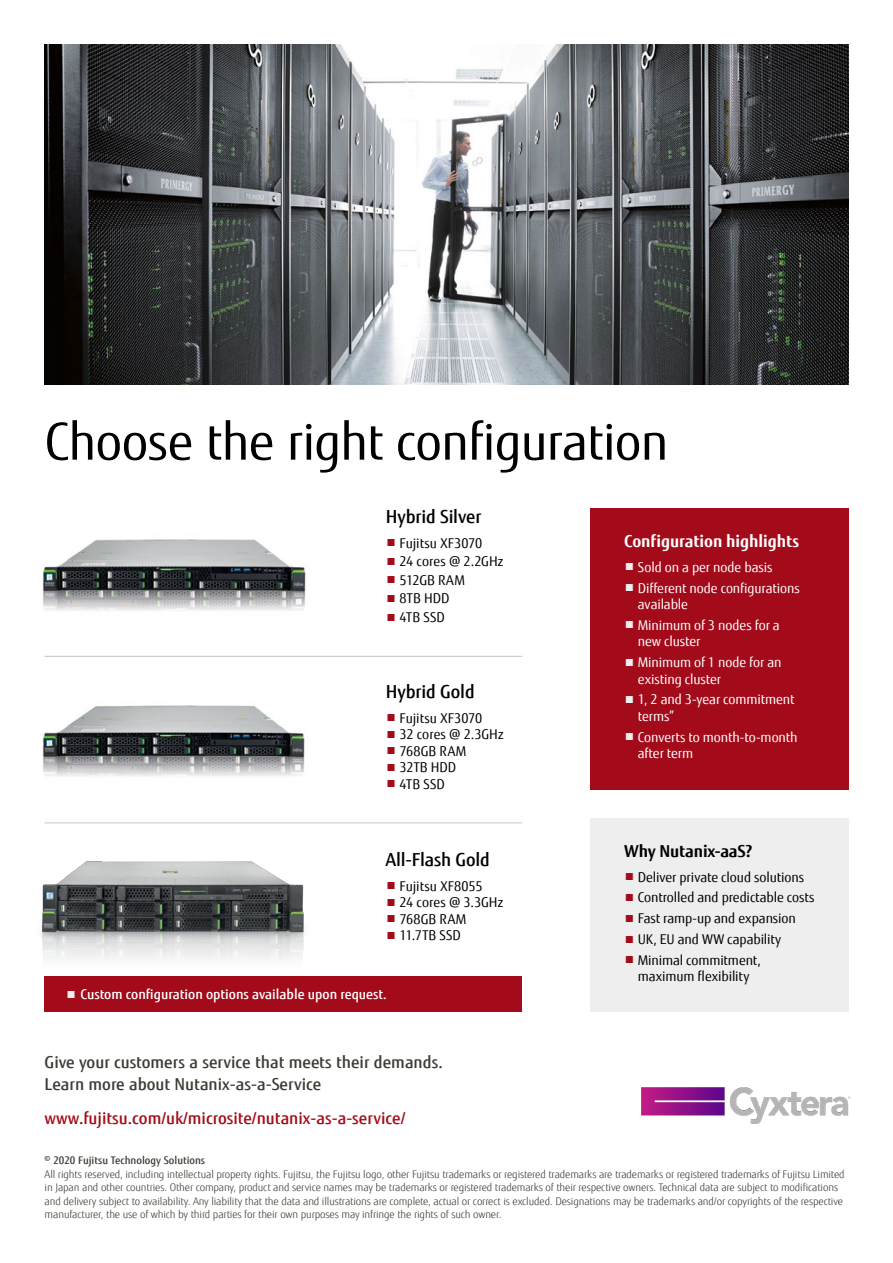
<style>
.page{position:relative;width:893px;height:1263px;background:#fff}
.page>*{position:absolute;margin:0;border:0;box-sizing:border-box;transform-origin:0 0}
.t1{font:51px "Fujitsu Sans";letter-spacing:-.015em;color:#000}
.t2{font:500 18px "Fujitsu Sans";letter-spacing:-.005em;color:#000}
.t3{font:500 16.5px/22.5px "Fujitsu Sans";color:#3c3c35}
.t4{font:500 16.5px "Fujitsu Sans";color:#a30b1a}
.t5{font:700 16.5px "Fujitsu Sans";letter-spacing:-.005em;color:#fff}
.t6{font:700 16.5px "Fujitsu Sans";letter-spacing:-.015em;color:#000}
.t7{font:13.5px/16.5px "Fujitsu Sans";letter-spacing:-.005em;color:#000;text-align:center}
.t8{font:13.5px/16.5px "Fujitsu Sans";letter-spacing:-.005em;color:#fff}
.t9{font:500 13.5px "Fujitsu Sans";color:#fff}
.t10{font:13.5px "Fujitsu Sans";letter-spacing:.015em;color:#000}
.t11{font:300 10.5px/13.5px "Fujitsu Sans";letter-spacing:-.01em;color:#3c3c35}
.t12{font:500 10.5px "Fujitsu Sans";color:#3c3c35}
.s1{color:#a30b1a}
.s2{color:#eee}
.s3{font-weight:400;color:#eee}
</style>
<div class="page">
<div style="left:590px;top:508px;width:258px;height:282px;background:#a30b1a"></div>
<div style="left:590px;top:818px;width:258px;height:193px;background:#eee"></div>
<img style="left:45px;top:45px;width:803px;height:340px">
<img style="left:42px;top:861px;width:262px;height:99px">
<img style="left:42px;top:539px;width:264px;height:72px">
<img style="left:42px;top:705px;width:265px;height:71px">
<hr style="left:45px;top:656px;width:477px;height:1px;background:#c6c6c0">
<hr style="left:45px;top:822px;width:477px;height:1px;background:#c6c6c0">
<img style="left:642px;top:1088px;width:209px;height:35px">
<div style="left:45px;top:976px;width:477px;height:35px;background:#a30b1a"></div>
<h1 class="t1" style="left:45px;top:411px;width:625px">Choose the right configuration</h1>
<h2 class="t2" style="left:386px;top:505px;width:97px">Hybrid Silver</h2>
<p class="t7" style="left:386px;top:535px;width:98px"><span class="s1">■</span> Fujitsu XF3070</p>
<p class="t7" style="left:386px;top:553px;width:119px"><span class="s1">■</span> 24 cores @ 2.2GHz</p>
<p class="t7" style="left:386px;top:572px;width:81px"><span class="s1">■</span> 512GB RAM</p>
<p class="t7" style="left:386px;top:591px;width:65px"><span class="s1">■</span> 8TB HDD</p>
<p class="t7" style="left:386px;top:609px;width:60px"><span class="s1">■</span> 4TB SSD</p>
<h3 class="t5" style="left:624px;top:531px;width:177px">Configuration highlights</h3>
<p class="t8" style="left:624px;top:559px;width:150px"><span class="s2">■</span> Sold on a per node basis</p>
<p class="t8" style="left:638px;top:580px;width:164px;text-indent:-14px"><span class="s2">■</span> Different node configurations available</p>
<p class="t8" style="left:638px;top:617px;width:143px;text-indent:-14px"><span class="s2">■</span> Minimum of 3 nodes for a new cluster</p>
<p class="t8" style="left:638px;top:654px;width:145px;text-indent:-14px"><span class="s2">■</span> Minimum of 1 node for an existing cluster</p>
<p class="t8" style="left:638px;top:691px;width:158px;text-indent:-14px"><span class="s2">■</span> 1, 2 and 3-year commitment terms”</p>
<p class="t8" style="left:638px;top:729px;width:161px;text-indent:-14px"><span class="s2">■</span> Converts to month-to-month after term</p>
<h2 class="t2" style="left:386px;top:680px;width:90px">Hybrid Gold</h2>
<p class="t7" style="left:386px;top:710px;width:98px"><span class="s1">■</span> Fujitsu XF3070</p>
<p class="t7" style="left:386px;top:727px;width:119px"><span class="s1">■</span> 32 cores @ 2.3GHz</p>
<p class="t10" style="left:386px;top:743px;width:82px"><span class="s1">■</span> 768GB RAM</p>
<p class="t7" style="left:386px;top:760px;width:72px"><span class="s1">■</span> 32TB HDD</p>
<p class="t7" style="left:386px;top:776px;width:60px"><span class="s1">■</span> 4TB SSD</p>
<h2 class="t2" style="left:386px;top:848px;width:106px">All-Flash Gold</h2>
<p class="t7" style="left:386px;top:878px;width:98px"><span class="s1">■</span> Fujitsu XF8055</p>
<p class="t7" style="left:386px;top:894px;width:119px"><span class="s1">■</span> 24 cores @ 3.3GHz</p>
<p class="t10" style="left:386px;top:911px;width:82px"><span class="s1">■</span> 768GB RAM</p>
<p class="t7" style="left:386px;top:927px;width:77px"><span class="s1">■</span> 11.7TB SSD</p>
<p class="t9" style="left:66px;top:986px;width:322px"><span class="s3">■</span> Custom configuration options available upon request.</p>
<h3 class="t3" style="left:45px;top:1051px;width:400px">Give your customers a service that meets their demands.<br>Learn more about Nutanix-as-a-Service</h3>
<h3 class="t4" style="left:45px;top:1107px;width:362px">www.fujitsu.com/uk/microsite/nutanix-as-a-service/</h3>
<h3 class="t6" style="left:624px;top:840px;width:130px">Why Nutanix-aaS?</h3>
<p class="t7" style="left:624px;top:869px;width:182px"><span class="s1">■</span> Deliver private cloud solutions</p>
<p class="t7" style="left:624px;top:889px;width:192px"><span class="s1">■</span> Controlled and predictable costs</p>
<p class="t7" style="left:624px;top:910px;width:173px"><span class="s1">■</span> Fast ramp-up and expansion</p>
<p class="t7" style="left:624px;top:931px;width:159px"><span class="s1">■</span> UK, EU and WW capability</p>
<p class="t7" style="left:624px;top:952px;width:138px"><span class="s1">■</span> Minimal commitment, maximum flexibility</p>
<p class="t12" style="left:45px;top:1154px;width:162px">© 2020 Fujitsu Technology Solutions</p>
<p class="t11" style="left:45px;top:1167px;width:801px">All rights reserved, including intellectual property rights. Fujitsu, the Fujitsu logo, other Fujitsu trademarks or registered trademarks are trademarks or registered trademarks of Fujitsu Limited in Japan and other countries. Other company, product and service names may be trademarks or registered trademarks of their respective owners. Technical data are subject to modifications and delivery subject to availability. Any liability that the data and illustrations are complete, actual or correct is excluded. Designations may be trademarks and/or copyrights of the respective manufacturer, the use of which by third parties for their own purposes may infringe the rights of such owner.</p>
</div>
